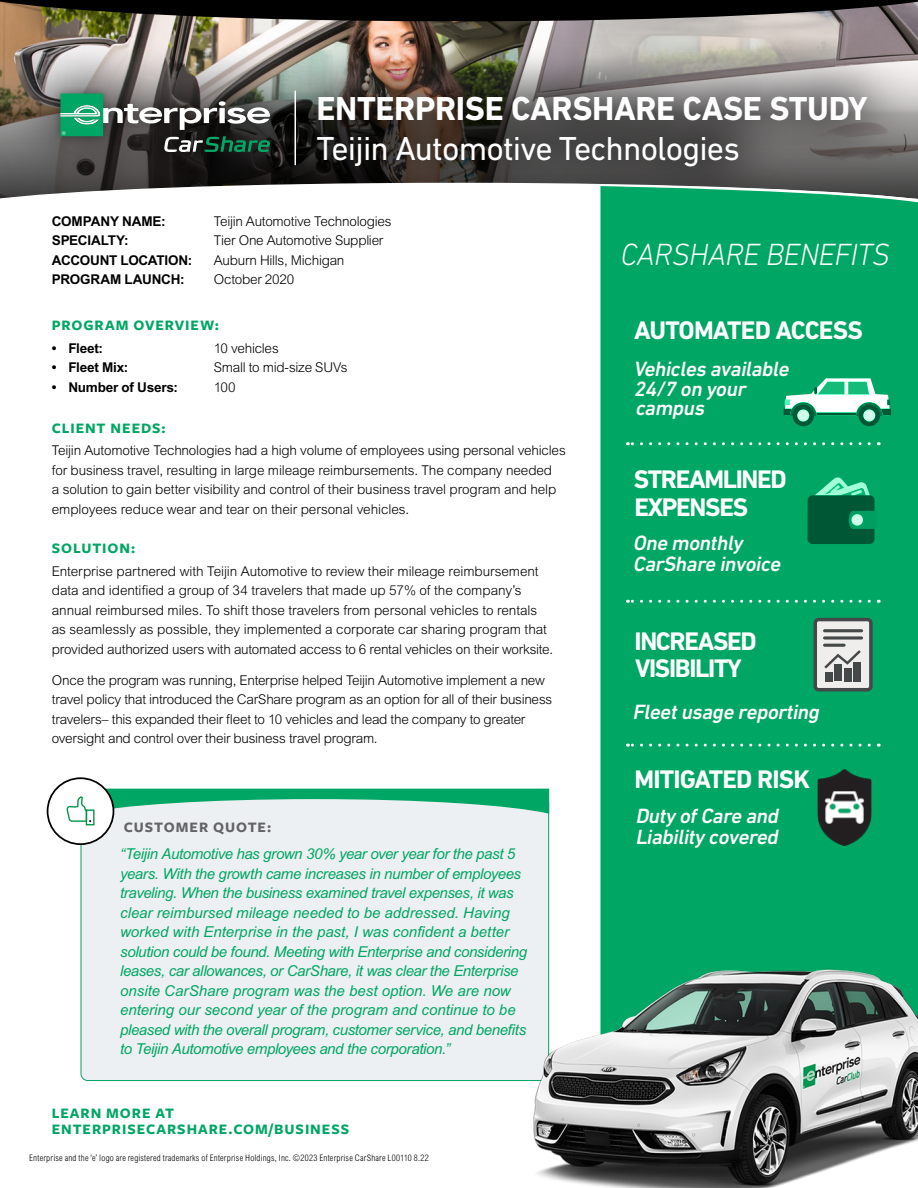
<style>
.page{position:relative;width:918px;height:1188px;background:#fff}
.page>*{position:absolute;margin:0;border:0;box-sizing:border-box;transform-origin:0 0}
.t1{font:33.75px "DIN Next LT Pro";letter-spacing:-.025em;color:#fff}
.t2{font:700 33.75px "DIN Next LT Pro";letter-spacing:-.01em;color:#fff}
.t3{font:italic 300 31.2px "DIN Next LT Pro";letter-spacing:-.02em;color:#fff}
.t4{font:700 25.8px/27.5px "DIN Next LT Pro";letter-spacing:-.05em;color:#fff}
.t5{font:700 25.8px "DIN Next LT Pro";letter-spacing:-.03em;color:#fff}
.t6{font:italic 500 21px/19.5px "DIN Next LT Pro";color:#fff}
.t7{font:italic 15px/19.5px "Arial MT Std";letter-spacing:-.02em;color:#00a664}
.t8{font:700 15px/16.5px "Freight Sans Pro";letter-spacing:.06em;color:#00a664}
.t9{font:700 15px "Freight Sans Pro";letter-spacing:.06em;color:#636466}
.t10{font:300 13.5px/19.5px "Arial MT Std";letter-spacing:-.01em;color:#000}
.t11{font:700 13.5px "Arial MT Std";letter-spacing:-.015em;color:#000}
.t12{font:300 condensed 9px "Arial MT Std";letter-spacing:.025em;color:#000}
</style>
<div class="page">
<svg style="left:0;top:0;width:918px;height:21px;background:#26231e"></svg>
<img style="left:0;top:21px;width:918px;height:161px">
<svg style="left:330px;top:46px;width:583px;height:136px;background:#66625e"></svg>
<img style="left:0;top:31px;width:330px;height:151px">
<svg style="left:60px;top:94px;width:210px;height:58px;background:#4f685c"></svg>
<hr style="left:295px;top:91px;width:1px;height:74px;background:#fff">
<div style="left:600px;top:240px;width:318px;height:698px;background:#00a664"></div>
<div style="left:793px;top:405px;width:21px;height:21px;background:#005735;border-radius:50%"></div>
<svg style="left:797px;top:409px;width:12px;height:13px"></svg>
<div style="left:859px;top:405px;width:21px;height:21px;background:#005735;border-radius:50%"></div>
<svg style="left:863px;top:409px;width:12px;height:13px"></svg>
<svg style="left:784px;top:378px;width:107px;height:38px"></svg>
<div style="left:612px;top:235px;width:306px;height:52px;background:#00a664"></div>
<div style="left:807px;top:495px;width:68px;height:49px;background:#005735;border-radius:5px"></div>
<svg style="left:848px;top:511px;width:30px;height:18px"></svg>
<svg style="left:851px;top:514px;width:12px;height:12px"></svg>
<svg style="left:815px;top:477px;width:55px;height:18px"></svg>
<img style="left:808px;top:764px;width:72px;height:86px">
<svg style="left:814px;top:618px;width:59px;height:73px;background:#a9abaa"></svg>
<svg style="left:627px;top:600px;width:242px;height:3px"></svg>
<svg style="left:627px;top:744px;width:242px;height:3px"></svg>
<svg style="left:627px;top:442px;width:242px;height:3px"></svg>
<svg style="left:0;top:182px;width:918px;height:58px"></svg>
<div style="left:81px;top:796px;width:468px;height:285px;background:#edf0f2;border-radius:7px"></div>
<img style="left:523px;top:938px;width:395px;height:250px">
<div style="left:48px;top:778px;width:65px;height:66px;background:#fff;border-radius:50%"></div>
<div style="left:47px;top:777px;width:67px;height:68px;border:2px solid #000;border-radius:50%"></div>
<div style="left:86px;top:809px;width:9px;height:16px;border:1px solid #039347"></div>
<svg style="left:66px;top:789px;width:483px;height:34px"></svg>
<h1 class="t2" style="left:316px;top:89px;width:553px">ENTERPRISE CARSHARE CASE STUDY</h1>
<h1 class="t1" style="left:316px;top:129px;width:425px">Teijin Automotive Technologies</h1>
<p class="t11" style="left:52px;top:213px;width:115px">COMPANY NAME:</p>
<p class="t10" style="left:214px;top:211px;width:179px">Teijin Automotive Technologies</p>
<p class="t11" style="left:52px;top:232px;width:78px">SPECIALTY:</p>
<p class="t10" style="left:214px;top:231px;width:171px">Tier One Automotive Supplier</p>
<p class="t11" style="left:52px;top:252px;width:142px">ACCOUNT LOCATION:</p>
<p class="t10" style="left:214px;top:250px;width:132px">Auburn Hills, Michigan</p>
<p class="t11" style="left:52px;top:271px;width:134px">PROGRAM LAUNCH:</p>
<p class="t10" style="left:214px;top:270px;width:82px">October 2020</p>
<p class="t8" style="left:52px;top:317px;width:169px">PROGRAM OVERVIEW:</p>
<p class="t11" style="left:52px;top:340px;width:53px">• Fleet:</p>
<p class="t10" style="left:214px;top:338px;width:66px">10 vehicles</p>
<p class="t11" style="left:52px;top:360px;width:78px">• Fleet Mix:</p>
<p class="t10" style="left:214px;top:358px;width:135px">Small to mid-size SUVs</p>
<p class="t11" style="left:52px;top:379px;width:128px">• Number of Users:</p>
<p class="t10" style="left:214px;top:377px;width:23px">100</p>
<p class="t8" style="left:52px;top:419px;width:115px">CLIENT NEEDS:</p>
<p class="t10" style="left:52px;top:441px;width:516px">Teijin Automotive Technologies had a high volume of employees using personal vehicles for business travel, resulting in large mileage reimbursements. The company needed<br>a solution to gain better visibility and control of their business travel program and help employees reduce wear and tear on their personal vehicles.</p>
<p class="t8" style="left:52px;top:540px;width:85px">SOLUTION:</p>
<p class="t10" style="left:52px;top:561px;width:503px">Enterprise partnered with Teijin Automotive to review their mileage reimbursement data and identified a group of 34 travelers that made up 57% of the company’s annual reimbursed miles. To shift those travelers from personal vehicles to rentals as seamlessly as possible, they implemented a corporate car sharing program that provided authorized users with automated access to 6 rental vehicles on their worksite.</p>
<p class="t10" style="left:52px;top:670px;width:502px">Once the program was running, Enterprise helped Teijin Automotive implement a new travel policy that introduced the CarShare program as an option for all of their business travelers– this expanded their fleet to 10 vehicles and lead the company to greater oversight and control over their business travel program.</p>
<p class="t9" style="left:124px;top:817px;width:149px">CUSTOMER QUOTE:</p>
<p class="t7" style="left:120px;top:844px;width:409px">“Teijin Automotive has grown 30% year over year for the past 5 years. With the growth came increases in number of employees traveling. When the business examined travel expenses, it was clear reimbursed mileage needed to be addressed. Having worked with Enterprise in the past, I was confident a better solution could be found. Meeting with Enterprise and considering leases, car allowances, or CarShare, it was clear the Enterprise onsite CarShare program was the best option. We are now entering our second year of the program and continue to be pleased with the overall program, customer service, and benefits to Teijin Automotive employees and the corporation.”</p>
<p class="t8" style="left:52px;top:1104px;width:299px">LEARN MORE AT<br>ENTERPRISECARSHARE.COM/BUSINESS</p>
<p class="t12" style="left:29px;top:1153px;width:401px">Enterprise and the ‘e’ logo are registered trademarks of Enterprise Holdings, Inc. ©2023 Enterprise CarShare L00110 8.22</p>
<h2 class="t3" style="left:621px;top:237px;width:271px">CARSHARE BENEFITS</h2>
<h3 class="t5" style="left:634px;top:316px;width:230px">AUTOMATED ACCESS</h3>
<h3 class="t6" style="left:634px;top:359px;width:161px">Vehicles available<br>24/7 on your campus</h3>
<h3 class="t4" style="left:634px;top:465px;width:154px">STREAMLINED<br>EXPENSES</h3>
<h3 class="t6" style="left:633px;top:532px;width:153px;line-height:21px">One monthly<br>CarShare invoice</h3>
<h3 class="t4" style="left:634px;top:628px;width:124px;line-height:27px">INCREASED<br>VISIBILITY</h3>
<h3 class="t6" style="left:632px;top:702px;width:193px">Fleetusage reporting</h3>
<h3 class="t5" style="left:634px;top:764px;width:177px">MITIGATED RISK</h3>
<h3 class="t6" style="left:635px;top:805px;width:149px;line-height:21px">Duty ofCare and<br>Liability covered</h3>
</div>
